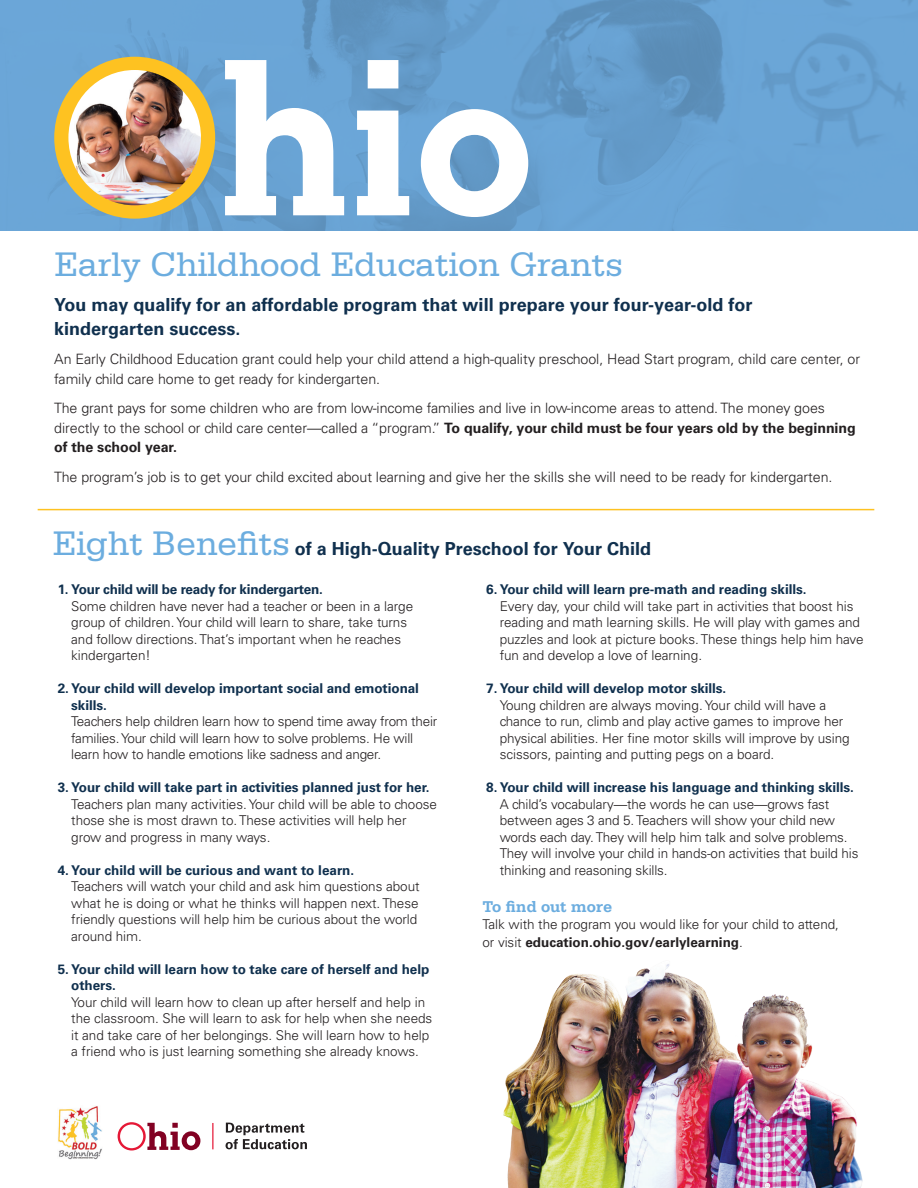
<style>
.page{position:relative;width:918px;height:1188px;background:#fff}
.page>*{position:absolute;margin:0;border:0;box-sizing:border-box;transform-origin:0 0}
.BOD_w_space{font:36px "Serifa";letter-spacing:-.01em;color:#6caddf}
.BOD_w_space-2{font:700 18px/23.4px "Univers";color:#10304e}
.t1{font:700 16.5px "Serifa";letter-spacing:-.005em;color:#6caddf}
.t2{font:300 14.25px/19.5px "Univers LT Std";letter-spacing:-.005em;color:#231f20}
.t3{font:300 13.5px/16.5px "Univers LT Std";letter-spacing:-.005em;color:#231f20}
.t4{font:700 13.5px/16.5px "Univers";letter-spacing:-.005em;color:#10304e}
.s1{font-family:"Univers";font-weight:700}
.s2{font-family:"Serifa";font-weight:400;font-size:36px;color:#6caddf}
</style>
<div class="page">
<img style="left:0;top:0;width:918px;height:231px">
<svg style="left:225px;top:60px;width:303px;height:157px"></svg>
<img style="left:54px;top:57px;width:161px;height:162px">
<svg style="left:118px;top:1122px;width:82px;height:29px"></svg>
<svg style="left:212px;top:1123px;width:1px;height:26px"></svg>
<svg style="left:226px;top:1123px;width:81px;height:26px"></svg>
<img style="left:58px;top:1106px;width:44px;height:53px">
<img style="left:503px;top:964px;width:360px;height:224px">
<hr style="left:38px;top:509px;width:836px;height:1px;background:#fec221">
<p class="BOD_w_space" style="left:54px;top:244px;width:571px">Early Childhood Education Grants</p>
<p class="BOD_w_space-2" style="left:54px;top:293px;width:700px">You may qualify for an affordable program that will prepare your four-year-old for kindergarten success.</p>
<p class="t2" style="left:54px;top:349px;width:807px">An Early Childhood Education grant could help your child attend a high-quality preschool, Head Start program, child care center, or family child care home to get ready for kindergarten.</p>
<p class="t2" style="left:54px;top:398px;width:803px">The grant pays for some children who are from low-income families and live in low-income areas to attend. The money goes directly to the school or child care center—called a “program.” <span class="s1">To qualify, your child must be four years old by the beginning of the school year.</span></p>
<p class="t2" style="left:54px;top:468px;width:780px">The program’s job is to get your child excited about learning and give her the skills she will need to be ready for kindergarten.</p>
<p class="BOD_w_space-2" style="left:52px;top:537px;width:600px"><span class="s2">Eight Benefits</span> of a High-Quality Preschool for Your Child</p>
<p class="t4" style="left:58px;top:582px;width:267px">1. Your child will be ready for kindergarten.</p>
<p class="t3" style="left:71px;top:598px;width:343px">Some children have never had a teacher or been in a large group of children. Your child will learn to share, take turns and follow directions. That’s important when he reaches kindergarten!</p>
<p class="t4" style="left:71px;top:681px;width:349px;text-indent:-14px">2. Your child will develop important social and emotional skills.</p>
<p class="t3" style="left:71px;top:713px;width:368px">Teachers help children learn how to spend time away from their families. Your child will learn how to solve problems. He will learn how to handle emotions like sadness and anger.</p>
<p class="t4" style="left:58px;top:780px;width:373px">3. Your child will take part in activities planned just for her.</p>
<p class="t3" style="left:71px;top:796px;width:367px">Teachers plan many activities. Your child will be able to choose those she is most drawn to. These activities will help her grow and progress in many ways.</p>
<p class="t4" style="left:58px;top:862px;width:298px">4. Your child will be curious and want to learn.</p>
<p class="t3" style="left:71px;top:878px;width:350px">Teachers will watch your child and ask him questions about what he is doing or what he thinks will happen next. These friendly questions will help him be curious about the world around him.</p>
<p class="t4" style="left:71px;top:961px;width:360px;text-indent:-14px">5. Your child will learn how to take care of herself and help others.</p>
<p class="t3" style="left:71px;top:994px;width:363px">Your child will learn how to clean up after herself and help in the classroom. She will learn to ask for help when she needs it and take care of her belongings. She will learn how to help a friend who is just learning something she already knows.</p>
<p class="t4" style="left:486px;top:582px;width:322px">6. Your child will learn pre-math and reading skills.</p>
<p class="t3" style="left:500px;top:598px;width:365px">Every day, your child will take part in activities that boost his reading and math learning skills. He will play with games and puzzles and look at picture books. These things help him have fun and develop a love of learning.</p>
<p class="t4" style="left:486px;top:681px;width:242px">7. Your child will develop motor skills.</p>
<p class="t3" style="left:500px;top:697px;width:352px">Young children are always moving. Your child will have a chance to run, climb and play active games to improve her physical abilities. Her fine motor skills will improve by using scissors, painting and putting pegs on a board.</p>
<p class="t4" style="left:486px;top:780px;width:369px">8. Your child will increase his language and thinking skills.</p>
<p class="t3" style="left:500px;top:796px;width:360px">A child’s vocabulary—the words he can use—grows fast between ages 3 and 5. Teachers will show your child new words each day. They will help him talk and solve problems.<br>They will involve your child in hands-on activities that build his thinking and reasoning skills.</p>
<p class="t1" style="left:482px;top:897px;width:131px">To find out more</p>
<p class="t3" style="left:482px;top:916px;width:358px;line-height:17.2px">Talk with the program you would like for your child to attend, or visit <span class="s1">education.ohio.gov/earlylearning</span>.</p>
</div>
